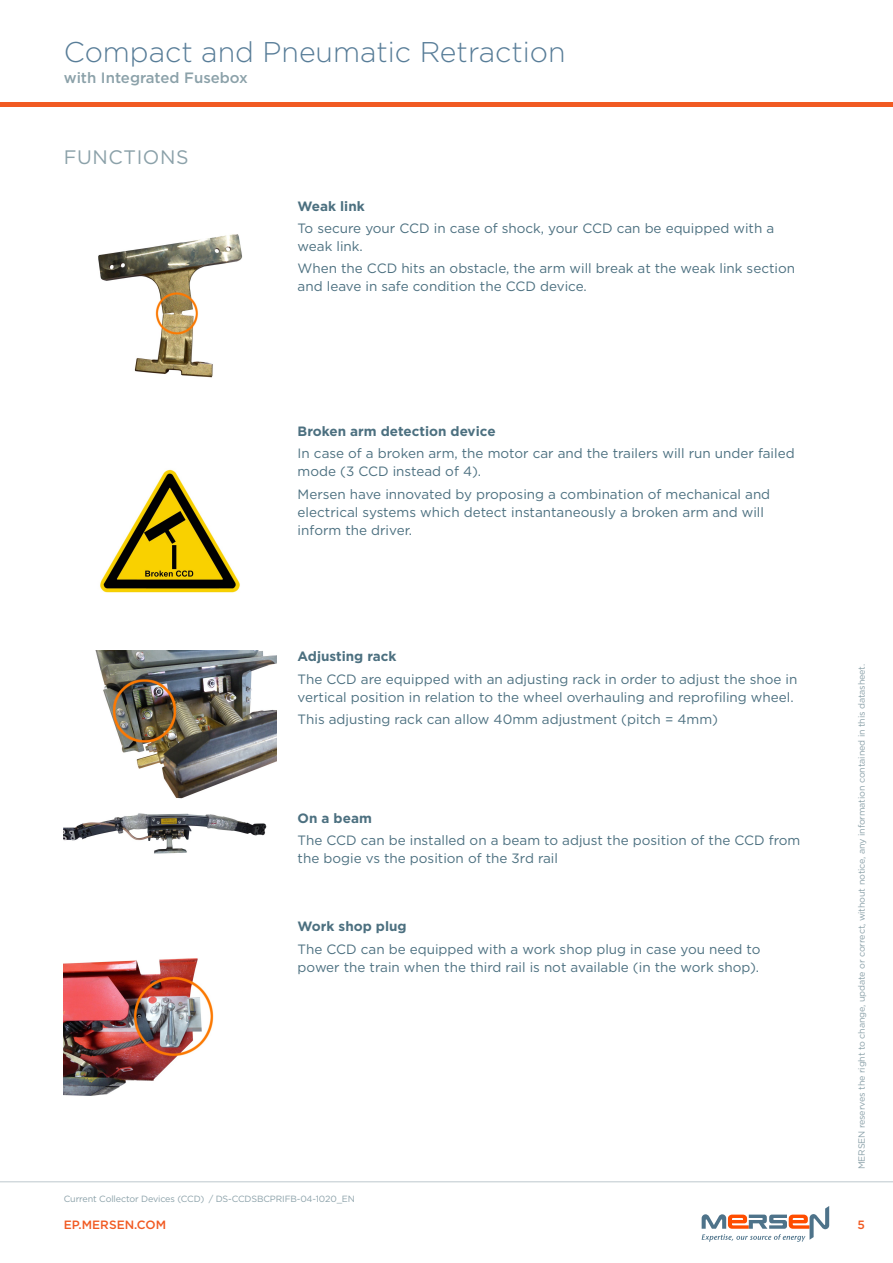
<style>
.page{position:relative;width:893px;height:1263px;background:#fff}
.page>*{position:absolute;margin:0;border:0;box-sizing:border-box;transform-origin:0 0}
.t1{font:300 28.5px "Gotham";color:#587d98}
.t2{font:19.5px "Gotham";letter-spacing:.03em;color:#8ba1a9}
.t3{font:500 15px "Gotham";color:#8ba1a9}
.t4{font:13.5px/18px "Gotham";color:#4c7080}
.t5{font:700 13.5px "Gotham";color:#4c7080}
.t6{font:500 12px "Gotham";color:#f15a22}
.t7{font:9px "Gotham";letter-spacing:-.015em;color:#8ba1a9}
</style>
<div class="page">
<hr style="left:0;top:102px;width:893px;height:4px;background:#f15a22">
<hr style="left:0;top:1181px;width:893px;height:1px;background:#bec8cd">
<svg style="left:702px;top:1206px;width:127px;height:36px"></svg>
<img style="left:98px;top:234px;width:145px;height:144px">
<img style="left:100px;top:469px;width:140px;height:124px">
<img style="left:95px;top:651px;width:181px;height:148px">
<img style="left:64px;top:813px;width:203px;height:41px">
<img style="left:64px;top:958px;width:150px;height:138px">
<h1 class="t1" style="left:64px;top:34px;width:503px">Compact and Pneumatic Retraction</h1>
<p class="t3" style="left:64px;top:68px;width:186px">with Integrated Fusebox</p>
<h2 class="t2" style="left:64px;top:145px;width:126px">FUNCTIONS</h2>
<p class="t5" style="left:298px;top:197px;width:69px">Weak link</p>
<p class="t4" style="left:298px;top:219px;width:478px">To secure your CCD in case of shock, your CCD can be equipped with a weak link.</p>
<p class="t4" style="left:298px;top:259px;width:499px">When the CCD hits an obstacle, the arm will break at the weak link section and leave in safe condition the CCD device.</p>
<p class="t5" style="left:298px;top:422px;width:199px">Broken arm detection device</p>
<p class="t4" style="left:298px;top:444px;width:498px">In case of a broken arm, the motor car and the trailers will run under failed mode (3 CCD instead of 4).</p>
<p class="t4" style="left:298px;top:484px;width:474px">Mersen have innovated by proposing a combination of mechanical and electrical systems which detect instantaneously a broken arm and will inform the driver.</p>
<p class="t5" style="left:298px;top:648px;width:100px">Adjusting rack</p>
<p class="t4" style="left:298px;top:670px;width:501px">The CCD are equipped with an adjusting rack in order to adjust the shoe in vertical position in relation to the wheel overhauling and reprofiling wheel.</p>
<p class="t4" style="left:298px;top:710px;width:422px">This adjusting rack can allow 40mm adjustment (pitch = 4mm)</p>
<p class="t5" style="left:298px;top:809px;width:76px">On a beam</p>
<p class="t4" style="left:298px;top:831px;width:504px">The CCD can be installed on a beam to adjust the position of the CCD from the bogie vs the position of the 3rd rail</p>
<p class="t5" style="left:298px;top:918px;width:110px">Work shop plug</p>
<p class="t4" style="left:298px;top:939px;width:464px">The CCD can be equipped with a work shop plug in case you need to power the train when the third rail is not available (in the work shop).</p>
<p class="t7" style="left:856px;top:1169px;width:507px;rotate:-90deg">MERSEN reserves the right to change, update or correct, without notice, any information contained in this datasheet.</p>
<p class="t7" style="left:64px;top:1193px;width:293px">Current Collector Devices (CCD) / DS-CCDSBCPRIFB-04-1020_EN</p>
<p class="t6" style="left:64px;top:1217px;width:104px">EP.MERSEN.COM</p>
<p class="t6" style="left:857px;top:1217px;width:9px">5</p>
</div>
